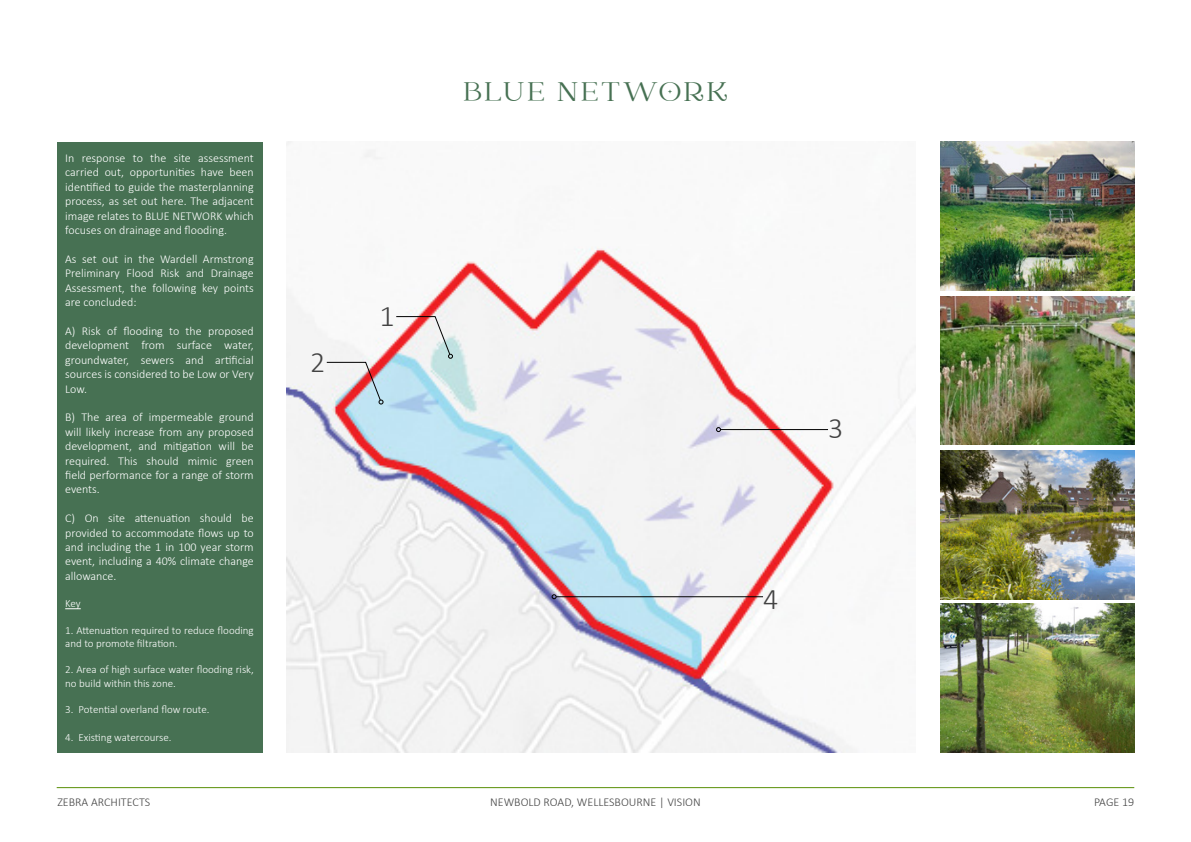
<style>
.page{position:relative;width:1191px;height:842px;background:#fff}
.page>*{position:absolute;margin:0;border:0;box-sizing:border-box;transform-origin:0 0}
.t1{font:30px "John Mayer";letter-spacing:.1em;color:#477153}
.t2{font:300 30px "Calibri";color:#434343}
.t3{font:300 12px/14.4px "Calibri";color:#fff;text-align:justify}
.t4{font:300 12px "Calibri";color:#434343}
.t5{font:300 11px/13.2px "Calibri";color:#fff}
</style>
<div class="page">
<hr style="left:57px;top:787px;width:1077px;height:1px;background:#598f06">
<div style="left:57px;top:142px;width:205px;height:611px;background:#477153"></div>
<svg style="left:65px;top:608px;width:16px;height:1px"></svg>
<img style="left:286px;top:142px;width:629px;height:611px">
<img style="left:940px;top:142px;width:194px;height:149px">
<img style="left:940px;top:296px;width:194px;height:149px">
<img style="left:940px;top:450px;width:194px;height:149px">
<img style="left:940px;top:604px;width:194px;height:149px">
<svg style="left:395px;top:316px;width:58px;height:43px"></svg>
<svg style="left:326px;top:361px;width:57px;height:43px"></svg>
<hr style="left:720px;top:429px;width:108px;height:1px;background:#000">
<svg style="left:716px;top:427px;width:5px;height:5px"></svg>
<hr style="left:556px;top:596px;width:207px;height:1px;background:#000">
<svg style="left:551px;top:594px;width:5px;height:5px"></svg>
<p class="t3" style="left:65px;top:151px;width:190px">In response to the site assessment carried out, opportunities have been identified to guide the masterplanning process, as set out here. The adjacent image relates to BLUE NETWORK which focuses on drainage and flooding.</p>
<p class="t3" style="left:65px;top:252px;width:190px">As set out in the Wardell Armstrong Preliminary Flood Risk and Drainage Assessment, the following key points are concluded:</p>
<p class="t3" style="left:65px;top:324px;width:190px">A) Risk of flooding to the proposed development from surface water, groundwater, sewers and artificial sources is considered to be Low or Very Low.</p>
<p class="t3" style="left:65px;top:410px;width:190px">B) The area of impermeable ground will likely increase from any proposed development, and mitigation will be required. This should mimic green field performance for a range of storm events.</p>
<p class="t3" style="left:65px;top:511px;width:190px">C) On site attenuation should be provided to accommodate flows up to and including the 1 in 100 year storm event, including a 40% climate change allowance.</p>
<p class="t5" style="left:65px;top:597px;width:17px">Key</p>
<p class="t5" style="left:65px;top:623px;width:190px">1. Attenuation required to reduce flooding and to promote filtration.</p>
<p class="t5" style="left:65px;top:663px;width:190px">2. Area of high surface water flooding risk, no build within this zone.</p>
<p class="t5" style="left:65px;top:703px;width:146px">3. Potential overland flow route.</p>
<p class="t5" style="left:65px;top:730px;width:108px">4. Existing watercourse.</p>
<h1 class="t2" style="left:310px;top:343px;width:17px">2</h1>
<h1 class="t2" style="left:379px;top:297px;width:17px">1</h1>
<h1 class="t1" style="left:463px;top:75px;width:266px">BLUE NETWORK</h1>
<h1 class="t2" style="left:828px;top:409px;width:17px">3</h1>
<h1 class="t2" style="left:763px;top:581px;width:17px">4</h1>
<p class="t4" style="left:57px;top:794px;width:94px">ZEBRA ARCHITECTS</p>
<p class="t4" style="left:490px;top:794px;width:212px">NEWBOLD ROAD, WELLESBOURNE | VISION</p>
<p class="t4" style="left:1094px;top:794px;width:42px">PAGE 19</p>
</div>
